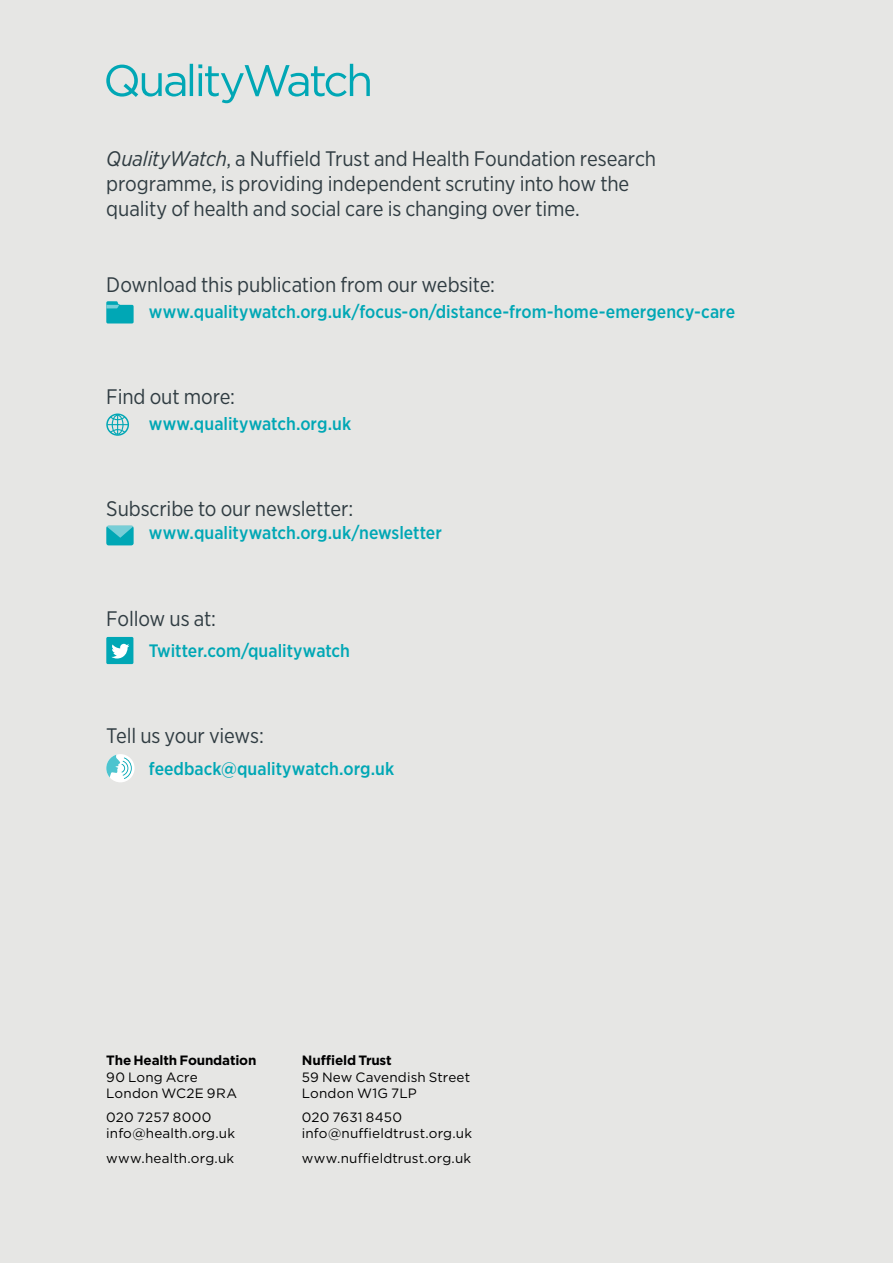
<style>
.page{position:relative;width:893px;height:1263px;background:#e6e6e4}
.page>*{position:absolute;margin:0;border:0;box-sizing:border-box;transform-origin:0 0}
.t1{font:21px/25.2px "Gotham Narrow";letter-spacing:-.005em;color:#303c42}
.t2{font:500 18px "Gotham Narrow";color:#00a7b5}
.t3{font:13.5px/16.2px "Gotham";letter-spacing:.01em;color:#000}
.t4{font:700 13.5px "Gotham";letter-spacing:-.015em;color:#000}
.s1{font-style:italic}
</style>
<div class="page">
<svg style="left:106px;top:64px;width:264px;height:39px"></svg>
<svg style="left:106px;top:301px;width:28px;height:22px"></svg>
<svg style="left:106px;top:413px;width:23px;height:23px"></svg>
<div style="left:106px;top:526px;width:28px;height:19px;background:#00a7b5;border-radius:2px"></div>
<svg style="left:107px;top:526px;width:26px;height:12px"></svg>
<div style="left:106px;top:637px;width:27px;height:27px;background:#00a7b5;border-radius:2px"></div>
<svg style="left:111px;top:644px;width:18px;height:14px"></svg>
<div style="left:106px;top:754px;width:29px;height:28px;background:#fff;border-radius:50%"></div>
<svg style="left:106px;top:754px;width:26px;height:25px"></svg>
<p class="t1" style="left:106px;top:145px;width:551px"><span class="s1">QualityWatch</span>, a Nuffield Trust and Health Foundation research programme, is providing independent scrutiny into how the quality of health and social care is changing over time.</p>
<p class="t1" style="left:106px;top:271px;width:390px">Download this publication from our website:</p>
<p class="t2" style="left:149px;top:300px;width:588px">www.qualitywatch.org.uk/focus-on/distance-from-home-emergency-care</p>
<p class="t1" style="left:106px;top:383px;width:130px">Find out more:</p>
<p class="t2" style="left:149px;top:412px;width:204px">www.qualitywatch.org.uk</p>
<p class="t1" style="left:106px;top:496px;width:249px">Subscribe to our newsletter:</p>
<p class="t2" style="left:149px;top:522px;width:295px">www.qualitywatch.org.uk/newsletter</p>
<p class="t1" style="left:106px;top:605px;width:111px">Follow us at:</p>
<p class="t2" style="left:149px;top:639px;width:203px">Twitter.com/qualitywatch</p>
<p class="t1" style="left:106px;top:722px;width:159px">Tell us your views:</p>
<p class="t2" style="left:149px;top:757px;width:247px">feedback@qualitywatch.org.uk</p>
<p class="t4" style="left:106px;top:1052px;width:152px">The Health Foundation</p>
<p class="t3" style="left:106px;top:1068px;width:132px">90 Long Acre<br>London WC2E 9RA</p>
<p class="t3" style="left:106px;top:1109px;width:130px">020 7257 8000 info@health.org.uk</p>
<p class="t3" style="left:106px;top:1149px;width:129px">www.health.org.uk</p>
<p class="t4" style="left:302px;top:1052px;width:91px">Nuffield Trust</p>
<p class="t3" style="left:302px;top:1068px;width:170px">59 New Cavendish Street<br>London W1G 7LP</p>
<p class="t3" style="left:302px;top:1109px;width:172px">020 7631 8450 info@nuffieldtrust.org.uk</p>
<p class="t3" style="left:302px;top:1149px;width:171px">www.nuffieldtrust.org.uk</p>
</div>
